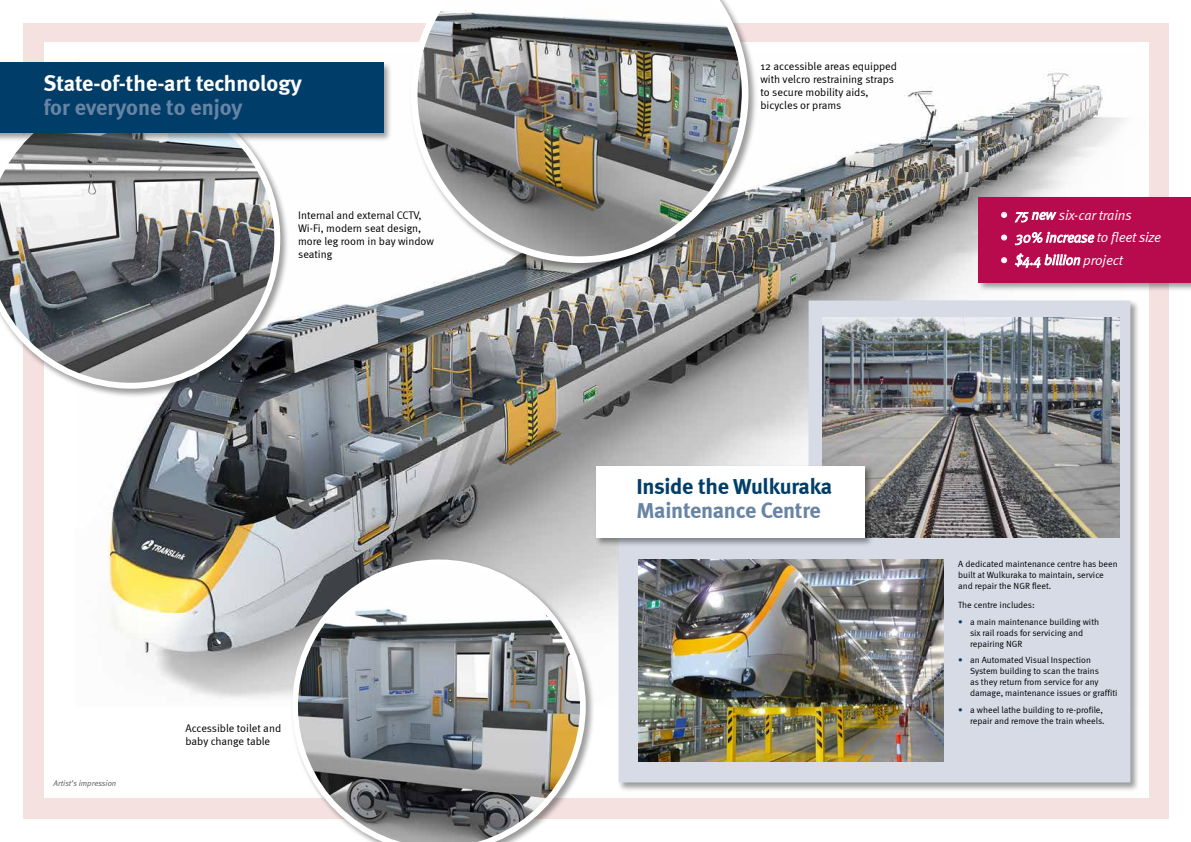
<style>
.page{position:relative;width:1191px;height:842px;background:#fff}
.page>*{position:absolute;margin:0;border:0;box-sizing:border-box;transform-origin:0 0}
.t1{font:700 22.2px "Meta";letter-spacing:-.01em;color:#6884a5}
.t2{font:700 22.2px "Meta";color:#fff}
.t3{font:700 22.2px "Meta";letter-spacing:-.01em;color:#003e69}
.t4{font:italic 14px "Meta Normal";letter-spacing:-.01em;color:#fff}
.t5{font:11px/13px "Meta Normal";color:#000}
.t6{font:9px/11px "Meta Normal";color:#000}
.t7{font:italic 8px "Meta Normal";color:#58595b}
.s1{color:#003e69}
</style>
<div class="page">
<div style="left:23px;top:23px;width:1145px;height:796px;background:#f4e1e0"></div>
<div style="left:44px;top:43px;width:1104px;height:755px;background:#fff"></div>
<img style="left:108px;top:72px;width:1017px;height:626px">
<div style="left:977px;top:196px;width:214px;height:96px;background:#000;opacity:.39"></div>
<div style="left:978px;top:197px;width:213px;height:85px;background:#b80b4d"></div>
<svg style="left:1001px;top:212px;width:6px;height:6px"></svg>
<svg style="left:1014px;top:211px;width:42px;height:12px"></svg>
<svg style="left:1001px;top:234px;width:6px;height:7px"></svg>
<svg style="left:1014px;top:232px;width:80px;height:13px"></svg>
<svg style="left:1001px;top:257px;width:6px;height:7px"></svg>
<svg style="left:1014px;top:253px;width:66px;height:15px"></svg>
<div style="left:617px;top:299px;width:523px;height:493px;background:#000;opacity:.39"></div>
<svg style="left:618px;top:300px;width:512px;height:482px;background:#c6cad1"></svg>
<img style="left:822px;top:318px;width:297px;height:219px">
<div style="left:409px;top:0;width:349px;height:272px;background:#000;opacity:.39"></div>
<img style="left:411px;top:0;width:337px;height:263px">
<div style="left:0;top:88px;width:290px;height:310px;background:#000;opacity:.39"></div>
<svg style="left:0;top:143px;width:280px;height:246px"></svg>
<div style="left:291px;top:558px;width:304px;height:284px;background:#000;opacity:.39"></div>
<svg style="left:292px;top:559px;width:294px;height:283px"></svg>
<div style="left:0;top:61px;width:393px;height:82px;background:#000;opacity:.39"></div>
<div style="left:0;top:62px;width:383px;height:71px;background:#003e69"></div>
<img style="left:638px;top:559px;width:306px;height:202px">
<div style="left:594px;top:464px;width:280px;height:83px;background:#000;opacity:.39"></div>
<div style="left:596px;top:466px;width:268px;height:72px;background:#fff"></div>
<h1 class="t2" style="left:43px;top:70px;width:260px">State-of-the-art technology</h1>
<h1 class="t1" style="left:44px;top:94px;width:200px">for everyone to enjoy</h1>
<p class="t5" style="left:298px;top:209px;width:137px">Internal and external CCTV,<br>Wi-Fi, modern seat design, more leg room in bay window seating</p>
<p class="t7" style="left:54px;top:778px;width:64px">Artist’s impression</p>
<p class="t5" style="left:185px;top:722px;width:97px">Accessible toilet and baby change table</p>
<p class="t5" style="left:760px;top:59px;width:138px">12 accessible areas equipped with velcro restraining straps to secure mobility aids, bicycles or prams</p>
<h2 class="t4" style="left:1000px;top:207px;width:9px">•</h2>
<h2 class="t4" style="left:1059px;top:207px;width:74px">six-car trains</h2>
<h2 class="t4" style="left:1000px;top:230px;width:9px">•</h2>
<h2 class="t4" style="left:1097px;top:230px;width:66px">to fleet size</h2>
<h2 class="t4" style="left:1000px;top:252px;width:9px">•</h2>
<h2 class="t4" style="left:1083px;top:252px;width:41px">project</h2>
<h1 class="t3" style="left:636px;top:473px;width:197px">Inside the Wulkuraka</h1>
<h1 class="t1" style="left:636px;top:497px;width:186px">Maintenance Centre</h1>
<p class="t6" style="left:958px;top:558px;width:161px">A dedicated maintenance centre has been built at Wulkuraka to maintain, service and repair the NGR fleet.</p>
<p class="t6" style="left:958px;top:599px;width:78px">The centre includes:</p>
<p class="t6" style="left:970px;top:616px;width:130px;text-indent:-12px"><span class="s1">•</span> a main maintenance building with six rail roads for servicing and repairing NGR</p>
<p class="t6" style="left:970px;top:655px;width:149px;text-indent:-12px"><span class="s1">•</span> an Automated Visual Inspection System building to scan the trains<br>as they return from service for any damage, maintenance issues or graffiti</p>
<p class="t6" style="left:958px;top:704px;width:148px;text-align:right"><span class="s1">•</span> a wheel lathe building to re-profile, repair and remove the train wheels.</p>
</div>
